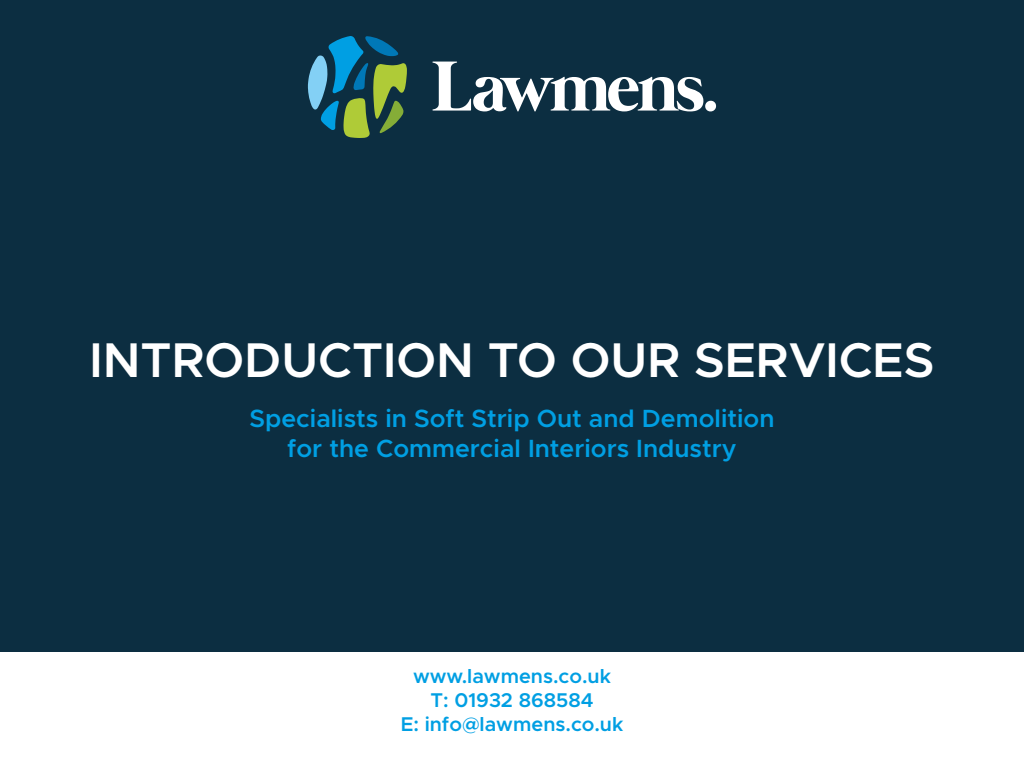
<style>
.page{position:relative;width:1024px;height:768px;background:#fff}
.page>*{position:absolute;margin:0;border:0;box-sizing:border-box;transform-origin:0 0}
.t1{font:600 49px "Metropolis";color:#fff}
.t2{font:600 25px/30px "Metropolis";color:#009fe3;text-align:center}
.t3{font:600 20px/24px "Metropolis";color:#009fe3;text-align:center}
</style>
<div class="page">
<div style="left:0;top:0;width:1024px;height:652px;background:#0c2e41"></div>
<svg style="left:308px;top:36px;width:99px;height:102px"></svg>
<svg style="left:432px;top:62px;width:284px;height:49px"></svg>
<h1 class="t1" style="left:90px;top:329px;width:847px">INTRODUCTION TO OUR SERVICES</h1>
<p class="t2" style="left:249px;top:403px;width:527px">Specialists in Soft Strip Out and Demolition for the Commercial Interiors Industry</p>
<p class="t3" style="left:401px;top:664px;width:224px">www.lawmens.co.uk<br>T: 01932 868584<br>E: info@lawmens.co.uk</p>
</div>
